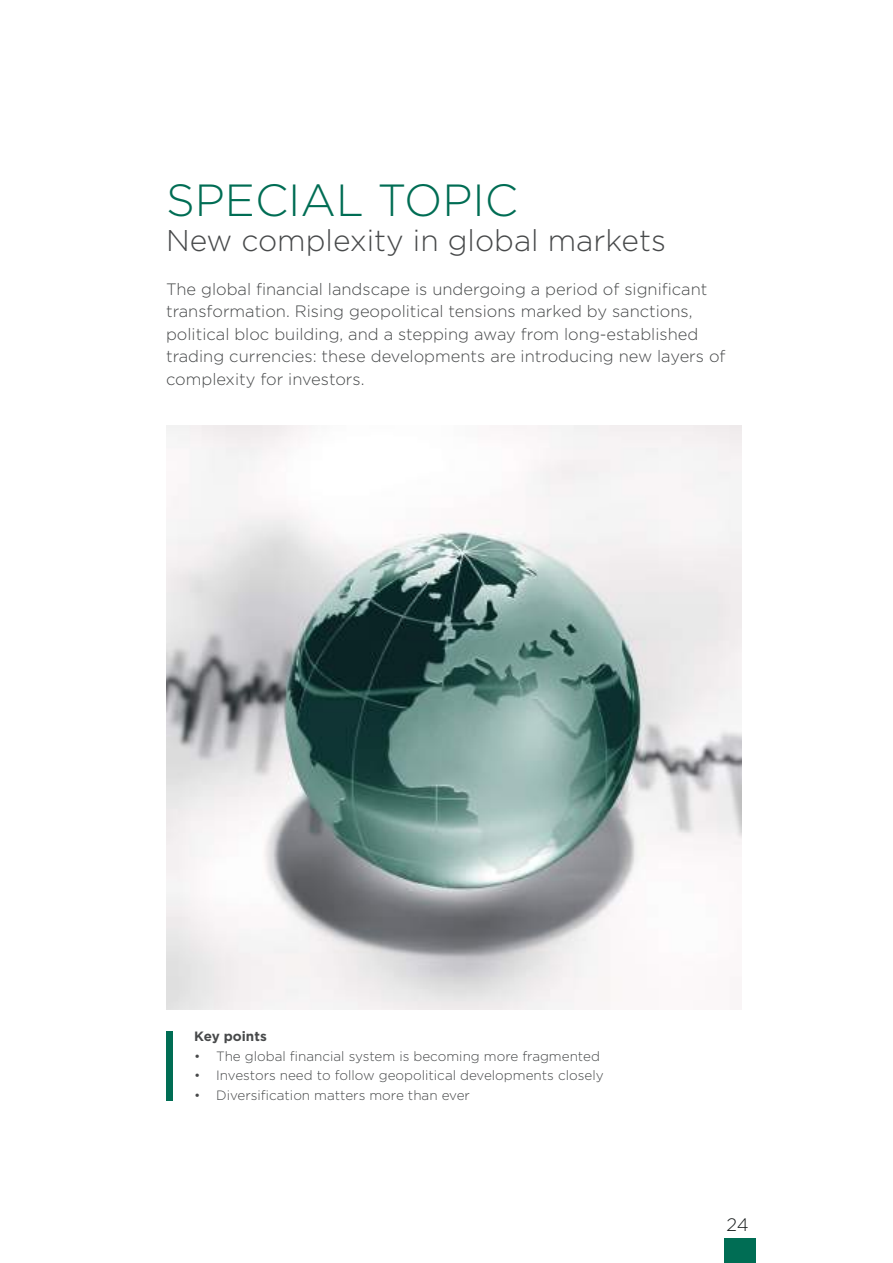
<style>
.page{position:relative;width:893px;height:1263px;background:#fff}
.page>*{position:absolute;margin:0;border:0;box-sizing:border-box;transform-origin:0 0}
.t1{font:300 45px "Gotham";color:#006d54}
.t2{font:300 30px "Gotham";color:#47494a}
.t3{font:300 18px "Gotham";color:#191e1e}
.t4{font:300 16.5px/22.5px "Gotham";color:#47494a}
.t5{font:300 13.5px "Gotham";color:#47494a}
.t6{font:700 13.5px "Gotham";color:#47494a}
</style>
<div class="page">
<img style="left:166px;top:425px;width:576px;height:584px">
<div style="left:724px;top:1239px;width:32px;height:24px;background:#006d54"></div>
<div style="left:166px;top:1031px;width:7px;height:70px;background:#006d54"></div>
<h1 class="t1" style="left:166px;top:172px;width:353px">SPECIAL TOPIC</h1>
<h2 class="t2" style="left:166px;top:222px;width:501px">New complexity in global markets</h2>
<p class="t4" style="left:166px;top:277px;width:561px">The global financial landscape is undergoing a period of significant transformation. Rising geopolitical tensions marked by sanctions, political bloc building, and a stepping away from long-established trading currencies: these developments are introducing new layers of complexity for investors.</p>
<p class="t6" style="left:194px;top:1028px;width:74px">Key points</p>
<p class="t5" style="left:194px;top:1047px;width:407px">• The global financial system is becoming more fragmented</p>
<p class="t5" style="left:194px;top:1067px;width:411px">• Investors need to follow geopolitical developments closely</p>
<p class="t5" style="left:194px;top:1086px;width:277px">• Diversification matters more than ever</p>
<p class="t3" style="left:727px;top:1213px;width:24px">24</p>
</div>
